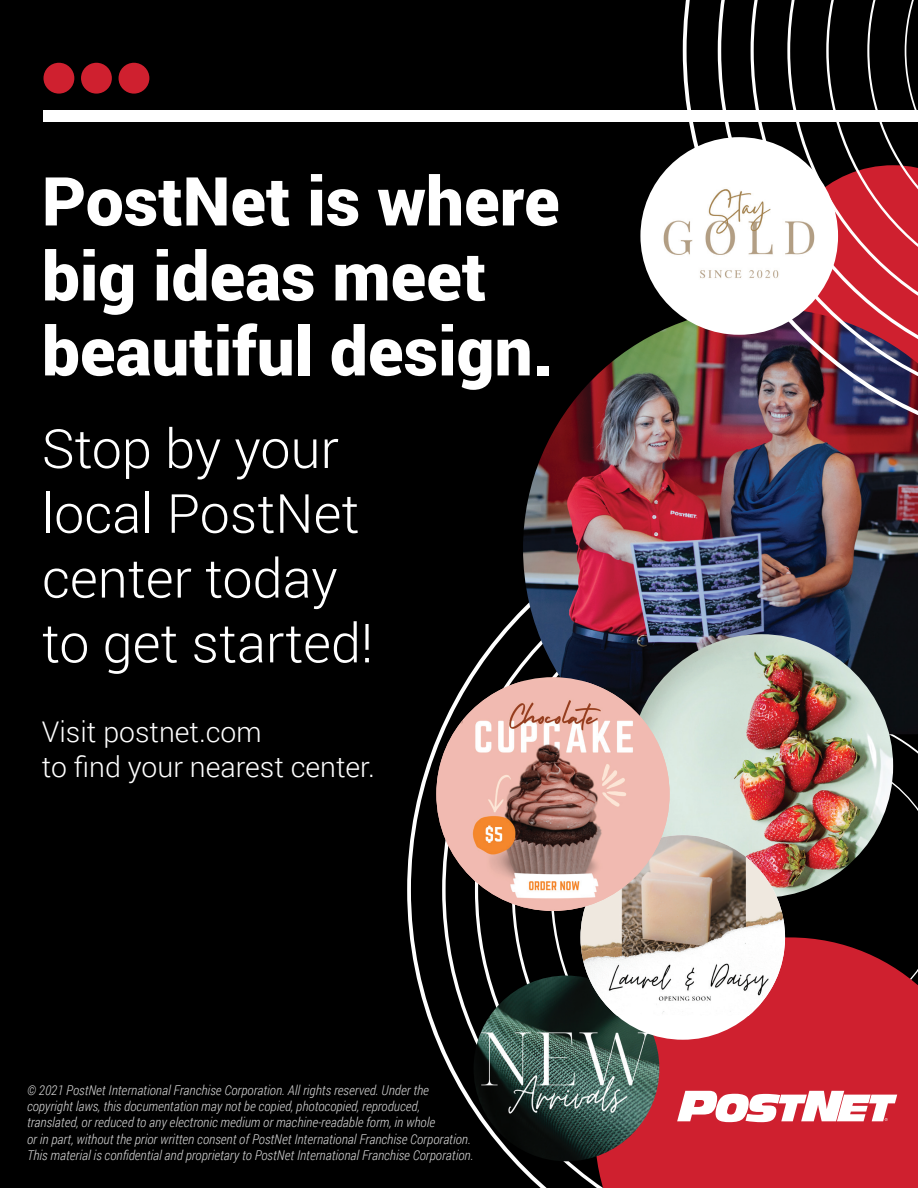
<style>
.page{position:relative;width:918px;height:1188px;background:#000}
.page>*{position:absolute;margin:0;border:0;box-sizing:border-box;transform-origin:0 0}
.t1{font:900 67.5px/75px "Roboto";color:#fff}
.t2{font:300 54px/64.8px "Roboto";color:#fff}
.t3{font:300 28.5px/34.2px "Roboto";color:#fff}
.t4{font:italic 300 13.5px/16.2px "Roboto Condensed";color:#fff}
</style>
<div class="page">
<div style="left:44px;top:110px;width:874px;height:12px;background:#fff"></div>
<div style="left:43px;top:63px;width:31px;height:31px;background:#cf202f;border-radius:50%"></div>
<div style="left:81px;top:63px;width:31px;height:31px;background:#cf202f;border-radius:50%"></div>
<div style="left:119px;top:63px;width:30px;height:31px;background:#cf202f;border-radius:50%"></div>
<svg style="left:407px;top:740px;width:35px;height:314px"></svg>
<svg style="left:442px;top:608px;width:476px;height:580px"></svg>
<div style="left:595px;top:937px;width:323px;height:251px;background:#cf202f"></div>
<img style="left:523px;top:309px;width:395px;height:425px">
<img style="left:474px;top:976px;width:185px;height:185px;border-radius:93px">
<img style="left:630px;top:634px;width:263px;height:264px;border-radius:132px">
<div style="left:581px;top:835px;width:204px;height:205px;background:#fff;border-radius:50%"></div>
<img style="left:580px;top:835px;width:205px;height:181px">
<svg style="left:677px;top:1091px;width:220px;height:31px;background:#efb5ba"></svg>
<img style="left:436px;top:682px;width:234px;height:229px">
<img style="left:683px;top:0;width:235px;height:450px">
<svg style="left:718px;top:0;width:200px;height:415px"></svg>
<img style="left:640px;top:137px;width:198px;height:198px;border-radius:99px">
<h1 class="t1" style="left:42px;top:161px;width:519px">PostNet is where big ideas meet beautiful design.</h1>
<h2 class="t2" style="left:42px;top:415px;width:333px">Stop by your local PostNet center today to get started!</h2>
<h3 class="t3" style="left:42px;top:714px;width:335px">Visit postnet.com<br>to find your nearest center.</h3>
<p class="t4" style="left:27px;top:1082px;width:448px">© 2021 PostNet International Franchise Corporation. All rights reserved. Under the copyright laws, this documentation may not be copied, photocopied, reproduced, translated, or reduced to any electronic medium or machine-readable form, in whole<br>or in part, without the prior written consent of PostNet International Franchise Corporation.<br>This material is confidential and proprietary to PostNet International Franchise Corporation.</p>
</div>
